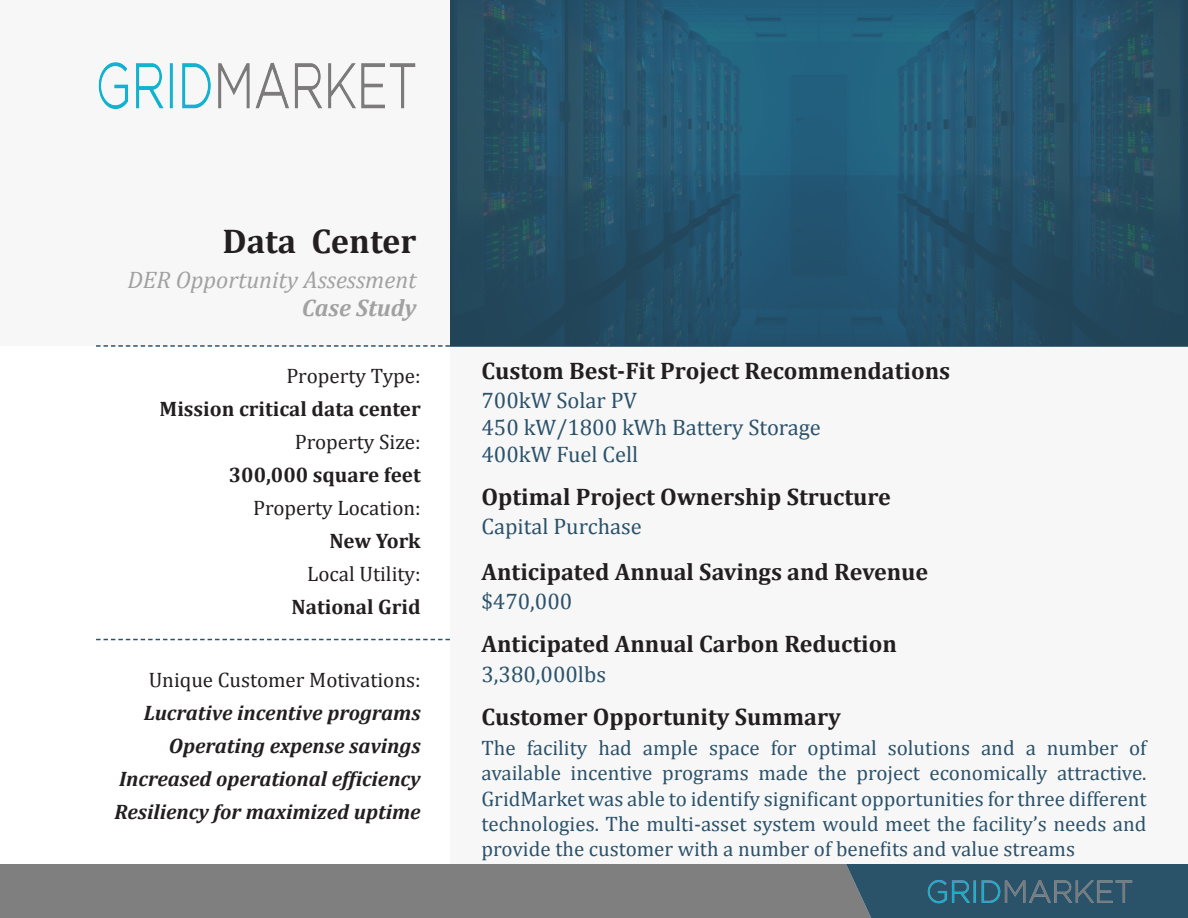
<style>
.page{position:relative;width:1188px;height:918px;background:#fff}
.page>*{position:absolute;margin:0;border:0;box-sizing:border-box;transform-origin:0 0}
.t1{font:700 34.5px "Cambria";color:#231f20}
.t2{font:700 24px "Cambria";color:#231f20}
.t3{font:italic 24px/28.8px "Cambria";color:#a1a1a1;text-align:right}
.t4{font:22.5px "Cambria";color:#2b526b}
.t5{font:21px/25.2px "Cambria";color:#2b526b;text-align:justify}
.t6{font:italic 700 21px "Cambria";color:#231f20}
.t7{font:21px "Cambria";color:#231f20}
.t8{font:700 21px "Cambria";color:#231f20}
.s1{font-weight:700}
</style>
<div class="page">
<div style="left:450px;top:347px;width:738px;height:517px;background:#f7f7f7"></div>
<div style="left:0;top:0;width:450px;height:345px;background:#f7f7f7"></div>
<div style="left:0;top:864px;width:846px;height:54px;background:#7f7f7f"></div>
<div style="left:846px;top:864px;width:342px;height:54px;background:#2a536a"></div>
<img style="left:924px;top:877px;width:213px;height:29px">
<svg style="left:450px;top:0;width:738px;height:347px;background:#24536c"></svg>
<svg style="left:96px;top:345px;width:354px;height:2px"></svg>
<svg style="left:96px;top:639px;width:354px;height:1px"></svg>
<img style="left:98px;top:62px;width:318px;height:48px">
<p class="t1" style="left:222px;top:217px;width:196px">Data Center</p>
<p class="t3" style="left:127px;top:264px;width:291px">DER Opportunity Assessment<br><span class="s1">Case Study</span></p>
<p class="t7" style="left:286px;top:364px;width:136px">Property Type:</p>
<p class="t8" style="left:160px;top:394px;width:263px">Mission critical data center</p>
<p class="t7" style="left:295px;top:430px;width:127px">Property Size:</p>
<p class="t8" style="left:229px;top:460px;width:193px">300,000 square feet</p>
<p class="t7" style="left:253px;top:496px;width:169px">Property Location:</p>
<p class="t8" style="left:329px;top:526px;width:93px">New York</p>
<p class="t7" style="left:307px;top:562px;width:115px">Local Utility:</p>
<p class="t8" style="left:292px;top:592px;width:131px">National Grid</p>
<p class="t7" style="left:149px;top:667px;width:274px">Unique Customer Motivations:</p>
<p class="t6" style="left:144px;top:698px;width:278px">Lucrative incentive programs</p>
<p class="t6" style="left:169px;top:731px;width:253px">Operating expense savings</p>
<p class="t6" style="left:119px;top:764px;width:303px">Increased operational efficiency</p>
<p class="t6" style="left:115px;top:797px;width:308px">Resiliency for maximized uptime</p>
<p class="t2" style="left:482px;top:354px;width:470px">Custom Best-Fit Project Recommendations</p>
<p class="t4" style="left:482px;top:387px;width:157px">700kW Solar PV</p>
<p class="t4" style="left:482px;top:414px;width:341px">450 kW/1800 kWh Battery Storage</p>
<p class="t4" style="left:482px;top:441px;width:158px">400kW Fuel Cell</p>
<p class="t2" style="left:482px;top:480px;width:411px">Optimal Project Ownership Structure</p>
<p class="t4" style="left:482px;top:513px;width:162px">Capital Purchase</p>
<p class="t2" style="left:482px;top:554px;width:448px">Anticipated Annual Savings and Revenue</p>
<p class="t4" style="left:482px;top:588px;width:92px">$470,000</p>
<p class="t2" style="left:482px;top:627px;width:417px">Anticipated Annual Carbon Reduction</p>
<p class="t4" style="left:482px;top:661px;width:126px">3,380,000lbs</p>
<p class="t2" style="left:482px;top:700px;width:361px">Customer Opportunity Summary</p>
<p class="t5" style="left:482px;top:735px;width:667px">The facility had ample space for optimal solutions and a number of available incentive programs made the project economically attractive.<br>GridMarket was able to identify significant opportunities for three different technologies. The multi-asset system would meet the facility’s needs and provide the customer with a number of benefits and value streams</p>
</div>
